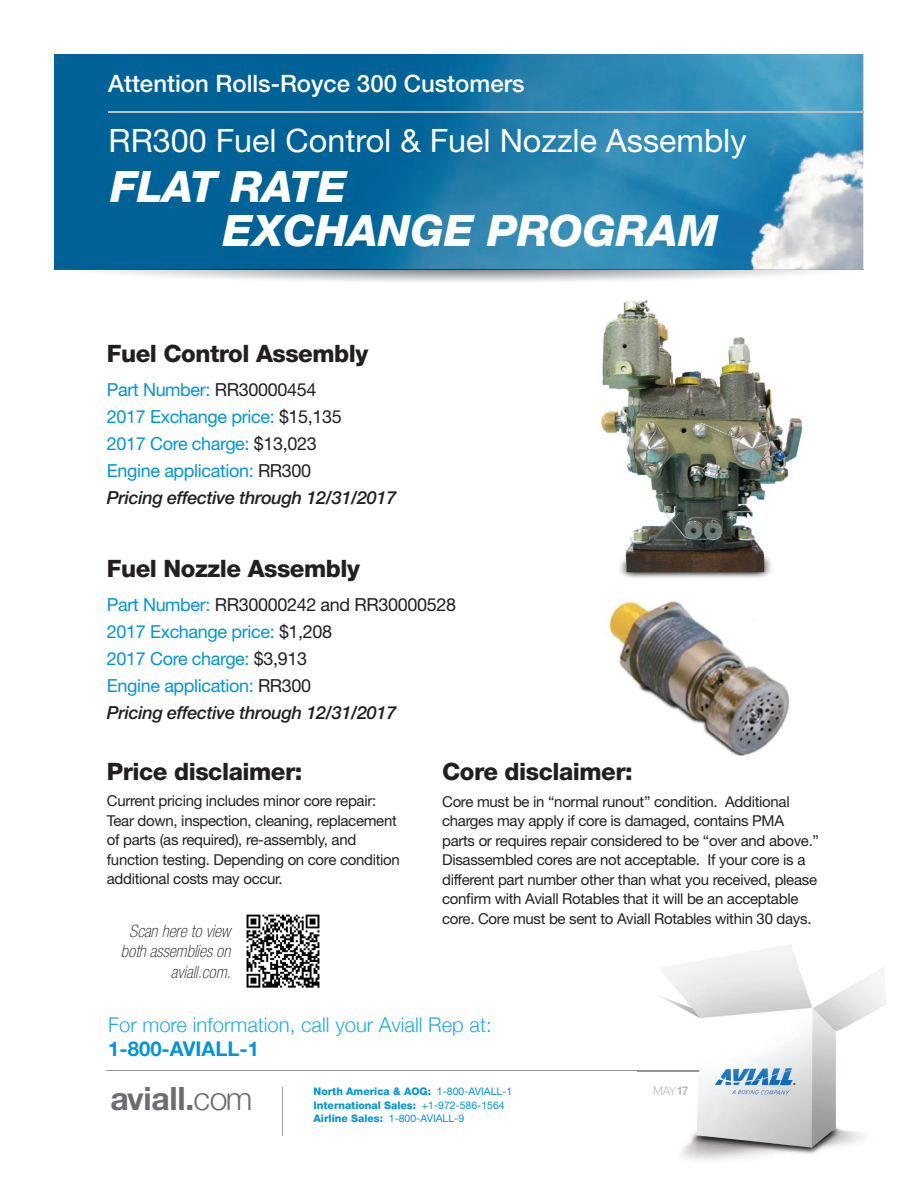
<style>
.page{position:relative;width:918px;height:1188px;background:#fff}
.page>*{position:absolute;margin:0;border:0;box-sizing:border-box;transform-origin:0 0}
.t1{font:italic 800 43.5px/44.1px "Helvetica Neue";color:#fff}
.t2{font:32.25px "Helvetica Neue";color:#fff}
.t3{font:700 31.95px "Helvetica Neue";letter-spacing:-.01em;color:#6c6d70}
.t4{font:800 24px "Helvetica Neue";letter-spacing:-.02em;color:#231f20}
.t5{font:500 24px "Helvetica Neue";color:#fff}
.t6{font:300 20.25px "Helvetica Neue";color:#22abe2}
.t7{font:700 20.25px "Helvetica Neue";color:#0095d9}
.t8{font:18px/27px "Helvetica Neue";letter-spacing:-.02em;color:#0095d9}
.t9{font:italic 100 condensed 17.1px/20.5px "Helvetica Neue";color:#231f20;text-align:right}
.t10{font:15px/19.5px "Helvetica Neue";letter-spacing:-.02em;color:#231f20}
.t11{font:300 12px "Helvetica Neue";color:#bcbdc0}
.t12{font:800 10.5px/13.5px "Helvetica Neue";color:#0095d9}
.s1{color:#231f20}
.s2{font-weight:500;font-style:italic;color:#231f20}
.s3{font-weight:300}
.s4{font-weight:400}
.s5{font-weight:700}
</style>
<div class="page">
<img style="left:54px;top:54px;width:810px;height:216px">
<hr style="left:107px;top:1070px;width:611px;height:1px;background:#939598">
<hr style="left:282px;top:1087px;width:1px;height:49px;background:#a8a9ad">
<img style="left:637px;top:945px;width:249px;height:216px">
<img style="left:637px;top:1070px;width:81px;height:1px">
<hr style="left:108px;top:111px;width:756px;height:1px;background:#bcbdc0">
<img style="left:601px;top:300px;width:202px;height:278px">
<img style="left:609px;top:601px;width:181px;height:155px">
<img style="left:246px;top:914px;width:74px;height:74px">
<h3 class="t5" style="left:108px;top:70px;width:418px">Attention Rolls-Royce 300 Customers</h3>
<h2 class="t2" style="left:109px;top:122px;width:639px">RR300 Fuel Control &amp; Fuel Nozzle Assembly</h2>
<h1 class="t1" style="left:223px;top:164px;width:497px;text-indent:-112px">FLAT RATE<br>EXCHANGE PROGRAM</h1>
<h3 class="t4" style="left:107px;top:339px;width:263px">Fuel Control Assembly</h3>
<p class="t8" style="left:107px;top:376px;width:291px">Part Number: <span class="s1">RR30000454<br></span>2017 Exchange price: <span class="s1">$15,135<br></span>2017 Core charge: <span class="s1">$13,023<br></span>Engine application: <span class="s1">RR300<br></span><span class="s2">Pricing effective through 12/31/2017</span></p>
<h3 class="t4" style="left:107px;top:554px;width:255px">Fuel Nozzle Assembly</h3>
<p class="t8" style="left:107px;top:591px;width:351px">Part Number: <span class="s1">RR30000242 and RR30000528<br></span>2017 Exchange price: <span class="s1">$1,208<br></span>2017 Core charge: <span class="s1">$3,913<br></span>Engine application: <span class="s1">RR300<br></span><span class="s2">Pricing effective through 12/31/2017</span></p>
<h3 class="t4" style="left:107px;top:757px;width:197px">Price disclaimer:</h3>
<p class="t10" style="left:107px;top:791px;width:294px">Current pricing includes minor core repair:<br>Tear down, inspection, cleaning, replacement of parts (as required), re-assembly, and function testing. Depending on core condition additional costs may occur.</p>
<p class="t9" style="left:121px;top:921px;width:112px">Scan here to view both assemblies on aviall.com.</p>
<h3 class="t4" style="left:442px;top:758px;width:192px">Core disclaimer:</h3>
<p class="t10" style="left:442px;top:791px;width:378px">Core must be in “normal runout” condition. Additional charges may apply if core is damaged, contains PMA parts or requires repair considered to be “over and above.” Disassembled cores are not acceptable. If your core is a different part number other than what you received, please confirm with Aviall Rotables that it will be an acceptable core. Core must be sent to Aviall Rotables within 30 days.</p>
<h3 class="t6" style="left:108px;top:1008px;width:385px">For more information, call your Aviall Rep at:</h3>
<h3 class="t7" style="left:108px;top:1033px;width:152px">1-800-AVIALL-1</h3>
<h3 class="t3" style="left:111px;top:1074px;width:143px">aviall.<span class="s3">com</span></h3>
<p class="t12" style="left:314px;top:1084px;width:200px">North America &amp; AOG: <span class="s4">1-800-AVIALL-1<br></span>International Sales: <span class="s4">+1-972-586-1564<br></span>Airline Sales: <span class="s4">1-800-AVIALL-9</span></p>
<p class="t11" style="left:653px;top:1081px;width:37px">MAY<span class="s5">17</span></p>
</div>
